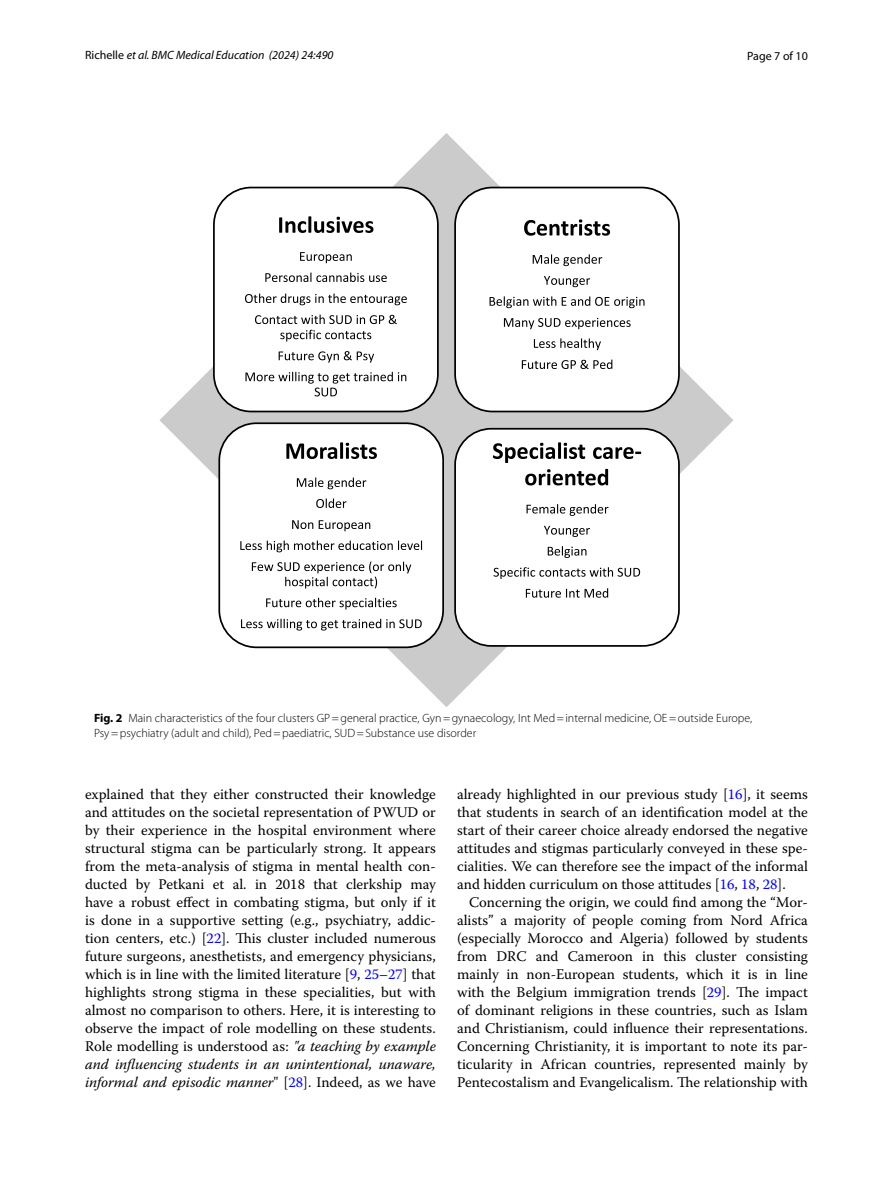
<style>
.page{position:relative;width:893px;height:1187px;background:#fff}
.page>*{position:absolute;margin:0;border:0;box-sizing:border-box;transform-origin:0 0}
.t1{font:14.7px/18px "Warnock Pro";color:#000;text-align:justify}
.t2{font:300 12px/15px "Myriad Pro";color:#000}
.t3{font:italic 12px "Myriad Pro";color:#000}
.t4{font:12px "Myriad Pro";color:#000}
.s1{font-style:normal}
.s2{font-weight:700}
.s3{color:#00f}
.s4{font-style:italic}
</style>
<div class="page">
<svg style="left:159px;top:133px;width:574px;height:574px"></svg>
<div style="left:214px;top:187px;width:224px;height:224px;background:#fff;border-radius:37px"></div>
<div style="left:213px;top:187px;width:226px;height:225px;border:2px solid #000;border-radius:37px"></div>
<svg style="left:279px;top:216px;width:94px;height:17px"></svg>
<svg style="left:300px;top:252px;width:52px;height:11px"></svg>
<svg style="left:265px;top:272px;width:122px;height:10px"></svg>
<svg style="left:245px;top:293px;width:162px;height:12px"></svg>
<svg style="left:255px;top:314px;width:142px;height:10px"></svg>
<svg style="left:280px;top:330px;width:91px;height:11px"></svg>
<svg style="left:279px;top:351px;width:95px;height:11px"></svg>
<svg style="left:245px;top:372px;width:161px;height:24px"></svg>
<div style="left:455px;top:187px;width:224px;height:224px;background:#fff;border-radius:37px"></div>
<div style="left:454px;top:187px;width:226px;height:225px;border:2px solid #000;border-radius:37px"></div>
<svg style="left:524px;top:219px;width:86px;height:17px"></svg>
<svg style="left:533px;top:254px;width:69px;height:12px"></svg>
<svg style="left:544px;top:276px;width:46px;height:11px"></svg>
<svg style="left:489px;top:296px;width:155px;height:12px"></svg>
<svg style="left:504px;top:318px;width:127px;height:11px"></svg>
<svg style="left:534px;top:338px;width:67px;height:12px"></svg>
<svg style="left:522px;top:359px;width:90px;height:10px"></svg>
<div style="left:219px;top:423px;width:224px;height:224px;background:#fff;border-radius:37px"></div>
<div style="left:218px;top:422px;width:226px;height:226px;border:2px solid #000;border-radius:37px"></div>
<svg style="left:286px;top:442px;width:91px;height:17px"></svg>
<svg style="left:297px;top:477px;width:69px;height:12px"></svg>
<svg style="left:316px;top:498px;width:30px;height:10px"></svg>
<svg style="left:292px;top:520px;width:78px;height:11px"></svg>
<svg style="left:240px;top:540px;width:182px;height:12px"></svg>
<svg style="left:252px;top:561px;width:159px;height:27px"></svg>
<svg style="left:266px;top:597px;width:131px;height:12px"></svg>
<svg style="left:241px;top:618px;width:181px;height:12px"></svg>
<div style="left:455px;top:428px;width:224px;height:218px;background:#fff;border-radius:36px"></div>
<div style="left:454px;top:428px;width:226px;height:218px;border:2px solid #000;border-radius:36px"></div>
<svg style="left:493px;top:442px;width:148px;height:21px"></svg>
<svg style="left:525px;top:469px;width:83px;height:16px"></svg>
<svg style="left:526px;top:504px;width:82px;height:12px"></svg>
<svg style="left:544px;top:525px;width:46px;height:12px"></svg>
<svg style="left:548px;top:546px;width:38px;height:12px"></svg>
<svg style="left:494px;top:567px;width:146px;height:12px"></svg>
<svg style="left:526px;top:588px;width:82px;height:9px"></svg>
<p class="t3" style="left:85px;top:48px;width:250px"><span class="s1">Richelle</span> et al. BMC Medical Education (2024) 24:490</p>
<p class="t4" style="left:747px;top:48px;width:62px">Page 7 of 10</p>
<p class="t2" style="left:94px;top:711px;width:660px"><span class="s2">Fig. 2</span> Main characteristics of the four clusters GP=general practice, Gyn=gynaecology, Int Med=internal medicine, OE=outside Europe,<br>Psy=psychiatry (adult and child), Ped=paediatric, SUD=Substance use disorder</p>
<p class="t1" style="left:85px;top:785px;width:352px">explained that they either constructed their knowledge and attitudes on the societal representation of PWUD or by their experience in the hospital environment where structural stigma can be particularly strong. It appears from the meta-analysis of stigma in mental health con&shy;ducted by Petkani et al. in 2018 that clerkship may have a robust effect in combating stigma, but only if it is done in a supportive setting (e.g., psychiatry, addic&shy;tion centers, etc.) [<span class="s3">22</span>]. This cluster included numerous future surgeons, anesthetists, and emergency physicians, which is in line with the limited literature [<span class="s3">9</span>, <span class="s3">25</span>–<span class="s3">27</span>] that highlights strong stigma in these specialities, but with almost no comparison to others. Here, it is interesting to observe the impact of role modelling on these students.<br>Role modelling is understood as: <span class="s4">"a teaching by example and influencing students in an unintentional, unaware, informal and episodic manner</span>" [<span class="s3">28</span>]. Indeed, as we have</p>
<p class="t1" style="left:457px;top:785px;width:352px">already highlighted in our previous study [<span class="s3">16</span>], it seems that students in search of an identification model at the start of their career choice already endorsed the negative attitudes and stigmas particularly conveyed in these spe&shy;cialities. We can therefore see the impact of the informal and hidden curriculum on those attitudes [<span class="s3">16</span>, <span class="s3">18</span>, <span class="s3">28</span>].</p>
<p class="t1" style="left:457px;top:893px;width:352px;text-indent:12px">Concerning the origin, we could find among the “Mor&shy;alists” a majority of people coming from Nord Africa (especially Morocco and Algeria) followed by students from DRC and Cameroon in this cluster consisting mainly in non-European students, which it is in line with the Belgium immigration trends [<span class="s3">29</span>]. The impact of dominant religions in these countries, such as Islam and Christianism, could influence their representations.<br>Concerning Christianity, it is important to note its par&shy;ticularity in African countries, represented mainly by Pentecostalism and Evangelicalism. The relationship with</p>
</div>
